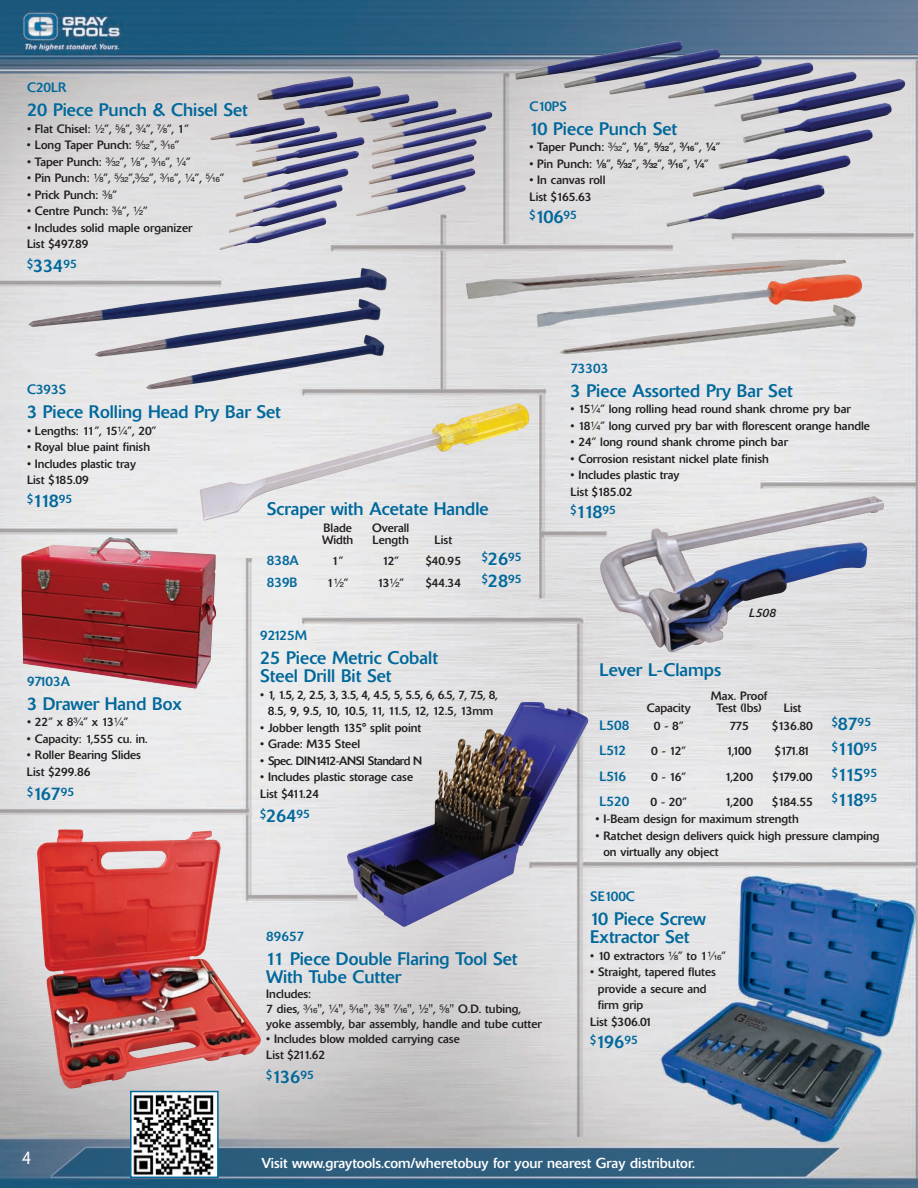
<style>
.page{position:relative;width:918px;height:1188px;background:#fff}
.page>*{position:absolute;margin:0;border:0;box-sizing:border-box;transform-origin:0 0}
.t1{font:18px/18px "Delta";color:#00689b}
.t2{font:300 18px "Delta";color:#fff}
.t3{font:14.25px "Delta";color:#fff}
.t4{font:13.5px "Delta";color:#00689b}
.t5{font:12px/16.5px "Delta";color:#231f20}
.t6{font:12px/16.5px "Delta";letter-spacing:-.125em;color:#231f20;text-align:center}
.t7{font:12px "Delta";color:#00689b}
.t8{font:12px "Helvetica Fraction";color:#231f20}
.t9{font:12px "Delta";letter-spacing:-.045em;color:#231f20}
.t10{font:italic 12px "Delta";color:#231f20}
.s1{font-family:"Helvetica Fraction"}
.s2{font-family:"Delta"}
.s3{font-size:18px}
.s4{font-family:"Helvetica Fraction";font-weight:700}
</style>
<div class="page">
<img style="left:0;top:0;width:918px;height:1188px">
<img style="left:515px;top:41px;width:390px;height:186px">
<img style="left:28px;top:268px;width:359px;height:121px">
<img style="left:466px;top:260px;width:397px;height:95px">
<img style="left:347px;top:721px;width:241px;height:206px">
<img style="left:200px;top:403px;width:330px;height:118px">
<img style="left:599px;top:496px;width:285px;height:157px">
<img style="left:21px;top:537px;width:195px;height:152px">
<img style="left:36px;top:829px;width:225px;height:260px">
<img style="left:257px;top:76px;width:236px;height:122px">
<img style="left:133px;top:1094px;width:83px;height:81px">
<div style="left:130px;top:1091px;width:89px;height:87px;border:2px solid #00689b"></div>
<p class="t4" style="left:27px;top:83px;width:41px">C20LR</p>
<h1 class="t1" style="left:27px;top:103px;width:222px">20 Piece Punch &amp; Chisel Set</h1>
<p class="t5" style="left:27px;top:121px;width:164px">• Flat Chisel: <span class="s1">¹⁄₂</span>”, <span class="s1">⁵⁄₈</span>”, <span class="s1">³⁄₄</span>”, <span class="s1">⁷⁄₈</span>”, 1”</p>
<p class="t5" style="left:27px;top:138px;width:154px">• Long Taper Punch: <span class="s1">⁵⁄₃₂</span>”, <span class="s1">³⁄₁₆</span>”</p>
<p class="t5" style="left:27px;top:154px;width:165px">• Taper Punch: <span class="s1">³⁄₃₂</span>”, <span class="s1">¹⁄₈</span>”, <span class="s1">³⁄₁₆</span>”, <span class="s1">¹⁄₄</span>”</p>
<p class="t8" style="left:27px;top:173px;width:199px"><span class="s2">• Pin Punch:</span> ¹⁄₈<span class="s2">”,</span> ⁵⁄₃₂<span class="s2">”,</span>³⁄₃₂<span class="s2">”,</span> ³⁄₁₆<span class="s2">”,</span> ¹⁄₄<span class="s2">”,</span> ⁵⁄₁₆<span class="s2">”</span></p>
<p class="t5" style="left:27px;top:187px;width:92px">• Prick Punch: <span class="s1">³⁄₈</span>”</p>
<p class="t5" style="left:27px;top:204px;width:122px">• Centre Punch: <span class="s1">³⁄₈</span>”, <span class="s1">¹⁄₂</span>”</p>
<p class="t5" style="left:27px;top:220px;width:167px">• Includes solid maple organizer<br>List $497.89</p>
<p class="t7" style="left:27px;top:260px;width:51px">$<span class="s3">334</span>95</p>
<p class="t4" style="left:529px;top:101px;width:39px">C10PS</p>
<h1 class="t1" style="left:529px;top:121px;width:149px">10 Piece Punch Set</h1>
<p class="t5" style="left:529px;top:140px;width:192px">• Taper Punch: <span class="s1">³⁄₃₂</span>”, <span class="s4">¹⁄₈</span>”, <span class="s4">⁵⁄₃₂</span>”, <span class="s4">³⁄₁₆</span>”, <span class="s4">¹⁄₄</span>”</p>
<p class="t5" style="left:529px;top:157px;width:181px">• Pin Punch: <span class="s4">¹⁄₈</span>”, <span class="s4">⁵⁄₃₂</span>”, <span class="s4">³⁄₃₂</span>”, <span class="s4">³⁄₁₆</span>”, <span class="s4">¹⁄₄</span>”</p>
<p class="t5" style="left:529px;top:173px;width:78px">• In canvas roll<br>List $165.63</p>
<p class="t7" style="left:529px;top:211px;width:49px">$<span class="s3">106</span>95</p>
<p class="t4" style="left:27px;top:385px;width:41px">C393S</p>
<h1 class="t1" style="left:27px;top:405px;width:255px">3 Piece Rolling Head Pry Bar Set</h1>
<p class="t5" style="left:27px;top:424px;width:131px">• Lengths: 11”, 15<span class="s1">¹⁄₄</span>”, 20”</p>
<p class="t5" style="left:27px;top:440px;width:125px">• Royal blue paint finish</p>
<p class="t5" style="left:27px;top:457px;width:111px">• Includes plastic tray<br>List $185.09</p>
<p class="t7" style="left:27px;top:494px;width:47px">$<span class="s3">118</span>95</p>
<h1 class="t1" style="left:267px;top:502px;width:223px">Scraper with Acetate Handle</h1>
<p class="t5" style="left:324px;top:520px;width:30px">Blade</p>
<p class="t5" style="left:372px;top:520px;width:39px">Overall</p>
<p class="t5" style="left:322px;top:532px;width:33px">Width</p>
<p class="t5" style="left:373px;top:532px;width:38px">Length</p>
<p class="t5" style="left:435px;top:532px;width:19px">List</p>
<p class="t4" style="left:267px;top:555px;width:34px">838A</p>
<p class="t5" style="left:332px;top:553px;width:13px">1”</p>
<p class="t5" style="left:382px;top:553px;width:18px">12”</p>
<p class="t5" style="left:426px;top:553px;width:37px">$40.95</p>
<p class="t7" style="left:482px;top:552px;width:41px">$<span class="s3">26</span>95</p>
<p class="t4" style="left:267px;top:578px;width:32px">839B</p>
<p class="t8" style="left:327px;top:578px;width:23px"><span class="s2">1</span>¹⁄₂<span class="s2">”</span></p>
<p class="t5" style="left:377px;top:576px;width:28px">13<span class="s1">¹⁄₂</span>”</p>
<p class="t5" style="left:426px;top:576px;width:37px">$44.34</p>
<p class="t7" style="left:482px;top:575px;width:41px">$<span class="s3">28</span>95</p>
<p class="t4" style="left:27px;top:676px;width:45px">97103A</p>
<h1 class="t1" style="left:27px;top:696px;width:156px">3 Drawer Hand Box</h1>
<p class="t5" style="left:27px;top:715px;width:103px">• 22” x 8<span class="s1">³⁄₄</span>” x 13<span class="s1">¹⁄₄</span>”</p>
<p class="t5" style="left:27px;top:731px;width:122px">• Capacity: 1,555 cu. in.</p>
<p class="t5" style="left:27px;top:748px;width:116px">• Roller Bearing Slides<br>List $299.86</p>
<p class="t7" style="left:27px;top:787px;width:49px">$<span class="s3">167</span>95</p>
<p class="t4" style="left:260px;top:631px;width:48px">92125M</p>
<h1 class="t1" style="left:260px;top:651px;width:179px">25 Piece Metric Cobalt<br>Steel Drill Bit Set</h1>
<p class="t6" style="left:260px;top:687px;width:239px">• 1, 1.5, 2, 2.5, 3, 3.5, 4, 4.5, 5, 5.5, 6, 6.5, 7, 7.5, 8,<br>8.5, 9, 9.5, 10, 10.5, 11, 11.5, 12, 12.5, 13mm</p>
<p class="t5" style="left:260px;top:720px;width:163px">• Jobber length 135° split point</p>
<p class="t5" style="left:260px;top:737px;width:102px">• Grade: M35 Steel</p>
<p class="t9" style="left:260px;top:756px;width:164px">• Spec. DIN1412-ANSI Standard N</p>
<p class="t5" style="left:260px;top:770px;width:154px">• Includes plastic storage case<br>List $411.24</p>
<p class="t7" style="left:260px;top:809px;width:51px">$<span class="s3">264</span>95</p>
<p class="t4" style="left:571px;top:363px;width:39px">73303</p>
<h1 class="t1" style="left:571px;top:383px;width:224px">3 Piece Assorted Pry Bar Set</h1>
<p class="t5" style="left:571px;top:402px;width:282px">• 15<span class="s1">¹⁄₄</span>” long rolling head round shank chrome pry bar</p>
<p class="t5" style="left:571px;top:419px;width:301px">• 18<span class="s1">¹⁄₄</span>” long curved pry bar with florescent orange handle</p>
<p class="t5" style="left:571px;top:435px;width:219px">• 24” long round shank chrome pinch bar</p>
<p class="t5" style="left:571px;top:452px;width:200px">• Corrosion resistant nickel plate finish</p>
<p class="t5" style="left:571px;top:468px;width:110px">• Includes plastic tray<br>List $185.02</p>
<p class="t7" style="left:571px;top:506px;width:47px">$<span class="s3">118</span>95</p>
<p class="t10" style="left:749px;top:609px;width:28px">L508</p>
<h1 class="t1" style="left:600px;top:662px;width:123px">Lever L-Clamps</h1>
<p class="t5" style="left:711px;top:689px;width:58px">Max. Proof</p>
<p class="t5" style="left:647px;top:701px;width:45px">Capacity</p>
<p class="t5" style="left:717px;top:701px;width:47px">Test (lbs)</p>
<p class="t5" style="left:784px;top:701px;width:19px">List</p>
<p class="t4" style="left:600px;top:720px;width:31px">L508</p>
<p class="t5" style="left:654px;top:719px;width:31px">0 - 8”</p>
<p class="t5" style="left:729px;top:719px;width:21px">775</p>
<p class="t5" style="left:772px;top:719px;width:42px">$136.80</p>
<p class="t7" style="left:832px;top:717px;width:41px">$<span class="s3">87</span>95</p>
<p class="t4" style="left:600px;top:746px;width:28px">L512</p>
<p class="t5" style="left:651px;top:744px;width:36px">0 - 12”</p>
<p class="t5" style="left:727px;top:744px;width:27px">1,100</p>
<p class="t5" style="left:775px;top:744px;width:37px">$171.81</p>
<p class="t7" style="left:832px;top:743px;width:47px">$<span class="s3">110</span>95</p>
<p class="t4" style="left:600px;top:771px;width:28px">L516</p>
<p class="t5" style="left:651px;top:770px;width:36px">0 - 16”</p>
<p class="t5" style="left:725px;top:770px;width:29px">1,200</p>
<p class="t5" style="left:773px;top:770px;width:41px">$179.00</p>
<p class="t7" style="left:832px;top:768px;width:47px">$<span class="s3">115</span>95</p>
<p class="t4" style="left:600px;top:797px;width:31px">L520</p>
<p class="t5" style="left:650px;top:795px;width:38px">0 - 20”</p>
<p class="t5" style="left:725px;top:795px;width:29px">1,200</p>
<p class="t5" style="left:772px;top:795px;width:42px">$184.55</p>
<p class="t7" style="left:832px;top:794px;width:47px">$<span class="s3">118</span>95</p>
<p class="t5" style="left:596px;top:812px;width:205px">• I-Beam design for maximum strength</p>
<p class="t5" style="left:603px;top:828px;width:278px;text-indent:-8px">• Ratchet design delivers quick high pressure clamping on virtually any object</p>
<h1 class="t2" style="left:22px;top:1151px;width:12px">4</h1>
<p class="t4" style="left:266px;top:931px;width:39px">89657</p>
<h1 class="t1" style="left:266px;top:951px;width:253px">11 Piece Double Flaring Tool Set<br>With Tube Cutter</h1>
<p class="t5" style="left:266px;top:987px;width:277px;line-height:15px">Includes:<br>7 dies, <span class="s1">³⁄₁₆</span>", <span class="s1">¹⁄₄</span>", <span class="s1">⁵⁄₁₆</span>", <span class="s1">³⁄₈</span>" <span class="s1">⁷⁄₁₆</span>", <span class="s1">¹⁄₂</span>", <span class="s1">⁵⁄₈</span>" O.D. tubing, yoke assembly, bar assembly, handle and tube cutter</p>
<p class="t5" style="left:266px;top:1031px;width:195px">• Includes blow molded carrying case<br>List $211.62</p>
<p class="t7" style="left:266px;top:1071px;width:49px">$<span class="s3">136</span>95</p>
<p class="t4" style="left:590px;top:892px;width:46px">SE100C</p>
<h1 class="t1" style="left:590px;top:912px;width:117px">10 Piece Screw<br>Extractor Set</h1>
<p class="t5" style="left:590px;top:948px;width:137px">• 10 extractors <span class="s1">¹⁄₈</span>” to 1<span class="s1">¹⁄₁₆</span>”</p>
<p class="t5" style="left:590px;top:965px;width:127px">• Straight, tapered flutes</p>
<p class="t5" style="left:598px;top:981px;width:110px">provide a secure and</p>
<p class="t5" style="left:598px;top:998px;width:47px">firm grip</p>
<p class="t5" style="left:590px;top:1014px;width:64px">List $306.01</p>
<p class="t7" style="left:590px;top:1036px;width:49px">$<span class="s3">196</span>95</p>
<p class="t3" style="left:261px;top:1158px;width:435px">Visit www.graytools.com/wheretobuy for your nearest Gray distributor.</p>
</div>
